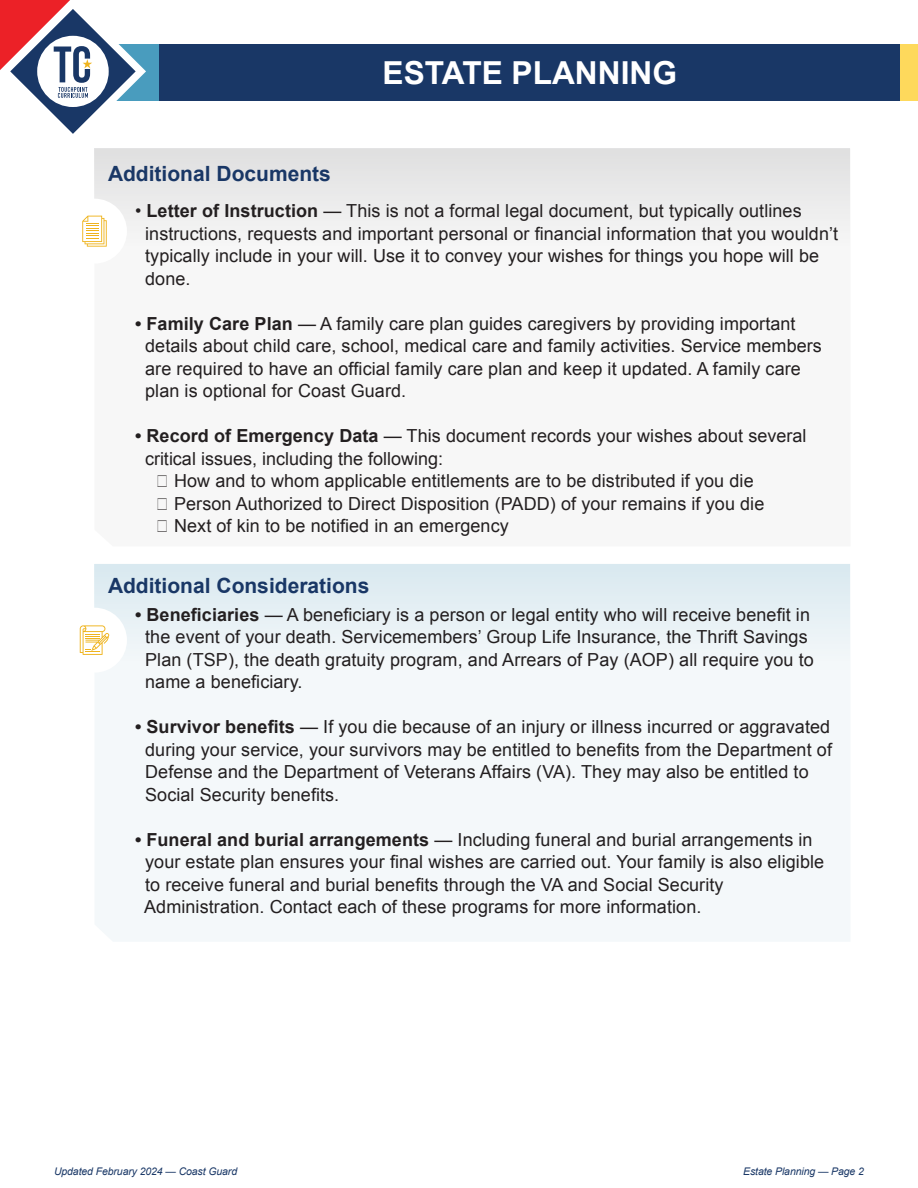
<style>
.page{position:relative;width:918px;height:1188px;background:#fff}
.page>*{position:absolute;margin:0;border:0;box-sizing:border-box;transform-origin:0 0}
.t1{font:700 31.65px "Arial";color:#fff}
.t2{font:700 21px "Arial";color:#193766}
.t3{font:18px/22.5px "Arial";letter-spacing:.005em;color:#231f20}
.t4{font:italic 10.5px "Arial";letter-spacing:-.01em;color:#193766}
.s1{font-weight:700}
</style>
<div class="page">
<div style="left:94px;top:148px;width:756px;height:121px;background:#ededed"></div>
<div style="left:62px;top:199px;width:65px;height:65px;background:#fff;border-radius:50%"></div>
<svg style="left:82px;top:216px;width:25px;height:31px"></svg>
<div style="left:95px;top:685px;width:755px;height:256px;background:#f4f8fa"></div>
<div style="left:94px;top:564px;width:756px;height:121px;background:linear-gradient(to bottom,#d9e9f0,#f8fafb)"></div>
<div style="left:62px;top:608px;width:65px;height:65px;background:#fff;border-radius:50%"></div>
<svg style="left:80px;top:625px;width:29px;height:30px"></svg>
<div style="left:74px;top:44px;width:844px;height:56px;background:#193766"></div>
<div style="left:95px;top:44px;width:64px;height:56px;background:#499cbe"></div>
<div style="left:901px;top:44px;width:17px;height:56px;background:#fed95c"></div>
<svg style="left:0;top:0;width:156px;height:155px"></svg>
<p class="t1" style="left:383px;top:52px;width:296px">ESTATE PLANNING</p>
<p class="t2" style="left:108px;top:160px;width:224px">Additional Documents</p>
<p class="t3" style="left:145px;top:200px;width:695px;text-indent:-10px">• <span class="s1">Letter of Instruction</span> — This is not a formal legal document, but typically outlines instructions, requests and important personal or financial information that you wouldn’t typically include in your will. Use it to convey your wishes for things you hope will be done.</p>
<p class="t3" style="left:145px;top:312px;width:678px;text-indent:-10px"><span class="s1">• Family Care Plan</span> — A family care plan guides caregivers by providing important details about child care, school, medical care and family activities. Service members are required to have an official family care plan and keep it updated. A family care plan is optional for Coast Guard.</p>
<p class="t3" style="left:145px;top:425px;width:663px;text-indent:-10px"><span class="s1">• Record of Emergency Data</span> — This document records your wishes about several critical issues, including the following:</p>
<p class="t3" style="left:155px;top:470px;width:600px">− How and to whom applicable entitlements are to be distributed if you die</p>
<p class="t3" style="left:155px;top:492px;width:611px">− Person Authorized to Direct Disposition (PADD) of your remains if you die</p>
<p class="t3" style="left:155px;top:515px;width:355px">− Next of kin to be notified in an emergency</p>
<p class="t2" style="left:108px;top:572px;width:263px">Additional Considerations</p>
<p class="t3" style="left:145px;top:603px;width:670px;text-indent:-10px"><span class="s1">• Beneficiaries</span> — A beneficiary is a person or legal entity who will receive benefit in the event of your death. Servicemembers’ Group Life Insurance, the Thrift Savings Plan (TSP), the death gratuity program, and Arrears of Pay (AOP) all require you to name a beneficiary.</p>
<p class="t3" style="left:145px;top:716px;width:688px;text-indent:-10px"><span class="s1">• Survivor benefits</span> — If you die because of an injury or illness incurred or aggravated during your service, your survivors may be entitled to benefits from the Department of Defense and the Department of Veterans Affairs (VA). They may also be entitled to Social Security benefits.</p>
<p class="t3" style="left:144px;top:828px;width:682px;text-indent:-9px"><span class="s1">• Funeral and burial arrangements</span> — Including funeral and burial arrangements in your estate plan ensures your final wishes are carried out. Your family is also eligible to receive funeral and burial benefits through the VA and Social Security Administration. Contact each of these programs for more information.</p>
<p class="t4" style="left:54px;top:1164px;width:185px">Updated February 2024 — Coast Guard</p>
<p class="t4" style="left:743px;top:1164px;width:122px">Estate Planning — Page 2</p>
</div>
